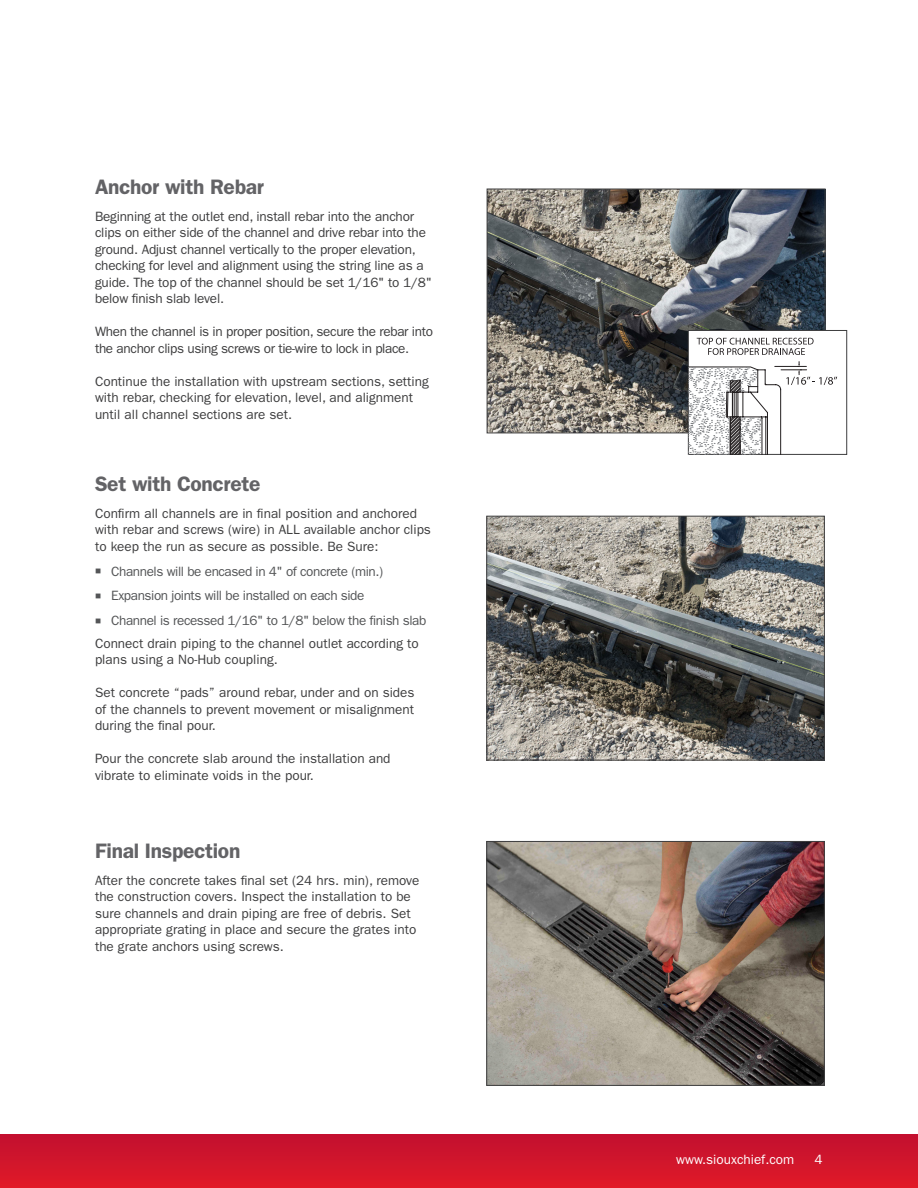
<style>
.page{position:relative;width:918px;height:1188px;background:#fff}
.page>*{position:absolute;margin:0;border:0;box-sizing:border-box;transform-origin:0 0}
.t1{font:600 21px "ITC Franklin Gothic Std";letter-spacing:-.015em;color:#636366}
.t2{font:13.5px/16.5px "ITC Franklin Gothic Std";color:#3e3e3f}
.t3{font:13.5px "ITC Franklin Gothic Std";letter-spacing:-.03em;color:#545557}
.t4{font:13.5px/16.5px "ITC Franklin Gothic Std";letter-spacing:-.025em;color:#3e3e3f}
.t5{font:13.5px "ITC Franklin Gothic Std";color:#fff}
</style>
<div class="page">
<div style="left:0;top:1134px;width:918px;height:54px;background:linear-gradient(to bottom,#c11030,#e11a27)"></div>
<img style="left:489px;top:518px;width:334px;height:240px">
<div style="left:487px;top:516px;width:338px;height:244px;border:1px solid #3e3e3f"></div>
<img style="left:489px;top:843px;width:334px;height:241px">
<div style="left:487px;top:841px;width:338px;height:245px;border:1px solid #3e3e3f"></div>
<img style="left:489px;top:191px;width:334px;height:240px">
<div style="left:487px;top:189px;width:338px;height:244px;border:1px solid #3e3e3f"></div>
<div style="left:689px;top:330px;width:158px;height:125px;background:#fff"></div>
<div style="left:688px;top:330px;width:159px;height:125px;border:1px solid #3e3e3f"></div>
<hr style="left:740px;top:634px;width:107px;height:1px;background:#231f20">
<hr style="left:689px;top:634px;width:41px;height:1px;background:#231f20">
<hr style="left:910px;top:417px;width:1px;height:37px;background:#231f20">
<hr style="left:917px;top:417px;width:1px;height:37px;background:#231f20">
<svg style="left:697px;top:338px;width:117px;height:17px"></svg>
<svg style="left:689px;top:362px;width:158px;height:92px"></svg>
<p class="t1" style="left:95px;top:174px;width:170px">Anchor with Rebar</p>
<p class="t2" style="left:95px;top:208px;width:338px">Beginning at the outlet end, install rebar into the anchor clips on either side of the channel and drive rebar into the ground. Adjust channel vertically to the proper elevation, checking for level and alignment using the string line as a guide. The top of the channel should be set 1/16" to 1/8" below finish slab level.</p>
<p class="t4" style="left:95px;top:323px;width:340px">When the channel is in proper position, secure the rebar into the anchor clips using screws or tie-wire to lock in place.</p>
<p class="t2" style="left:95px;top:373px;width:335px">Continue the installation with upstream sections, setting with rebar, checking for elevation, level, and alignment until all channel sections are set.</p>
<p class="t1" style="left:95px;top:471px;width:167px">Set with Concrete</p>
<p class="t2" style="left:95px;top:505px;width:337px">Confirm all channels are in final position and anchored with rebar and screws (wire) in ALL available anchor clips to keep the run as secure as possible. Be Sure:</p>
<p class="t3" style="left:95px;top:563px;width:290px">■ Channels will be encased in 4" of concrete (min.)</p>
<p class="t3" style="left:95px;top:588px;width:271px">■ Expansion joints will be installed on each side</p>
<p class="t3" style="left:95px;top:613px;width:333px">■ Channel is recessed 1/16" to 1/8" below the finish slab</p>
<p class="t2" style="left:95px;top:635px;width:325px">Connect drain piping to the channel outlet according to plans using a No-Hub coupling.</p>
<p class="t2" style="left:95px;top:685px;width:321px;text-align:justify">Set concrete “pads” around rebar, under and on sides of the channels to prevent movement or misalignment during the final pour.</p>
<p class="t2" style="left:95px;top:751px;width:297px">Pour the concrete slab around the installation and vibrate to eliminate voids in the pour.</p>
<p class="t1" style="left:95px;top:838px;width:147px">Final Inspection</p>
<p class="t2" style="left:95px;top:872px;width:326px">After the concrete takes final set (24 hrs. min), remove the construction covers. Inspect the installation to be sure channels and drain piping are free of debris. Set appropriate grating in place and secure the grates into the grate anchors using screws.</p>
<p class="t5" style="left:676px;top:1152px;width:119px">www.siouxchief.com</p>
<p class="t5" style="left:815px;top:1152px;width:10px">4</p>
</div>
